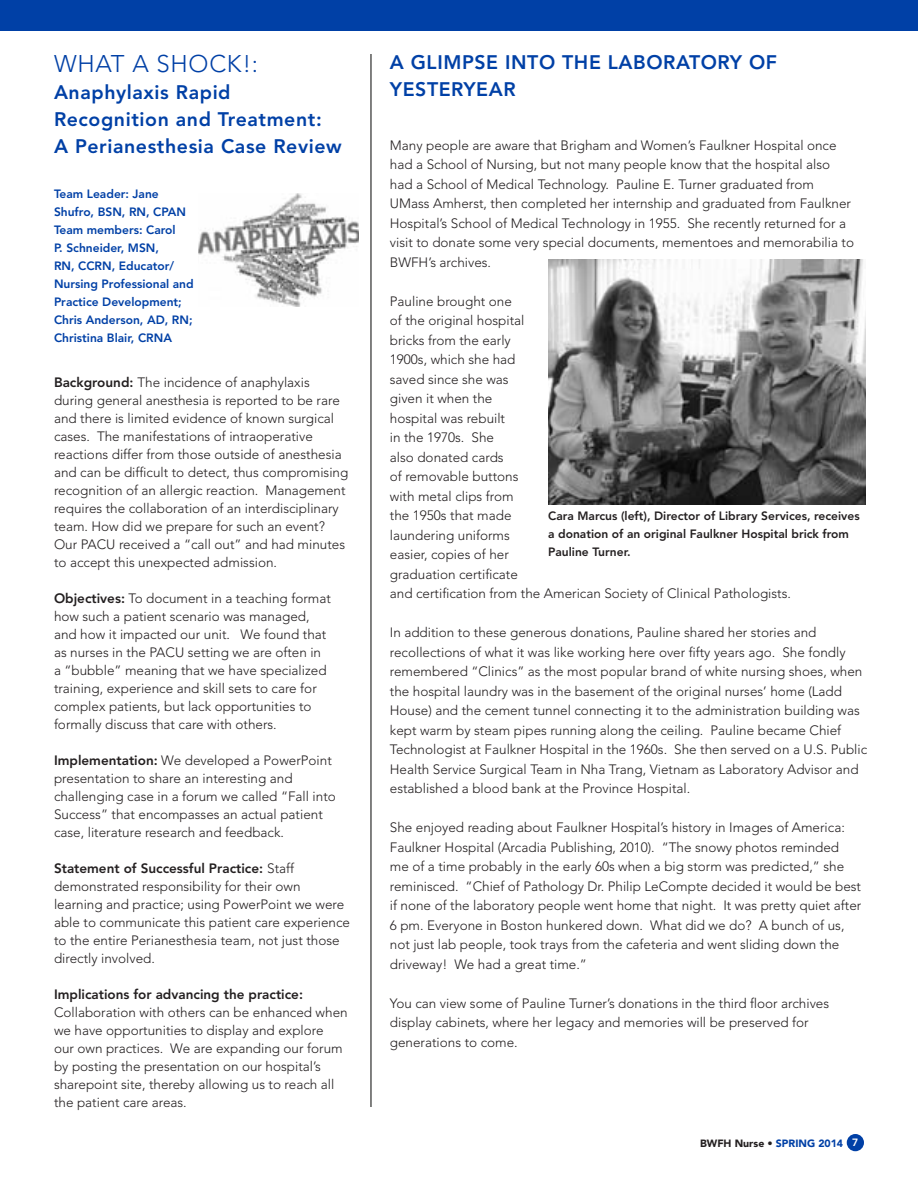
<style>
.page{position:relative;width:918px;height:1188px;background:#fff}
.page>*{position:absolute;margin:0;border:0;box-sizing:border-box;transform-origin:0 0}
.t1{font:300 24px "Avenir";letter-spacing:.03em;color:#0040a6}
.t2{font:800 19.5px/27px "Avenir";letter-spacing:.03em;color:#0040a6}
.t3{font:300 13.5px/19.5px "Avenir";color:#231f20}
.t4{font:800 13.5px "Avenir";color:#231f20}
.t5{font:800 12px/18px "Avenir";color:#0040a6}
.t6{font:800 12px/18px "Avenir";color:#231f20}
.t7{font:900 10.5px "Avenir";color:#231f20}
.s1{font-weight:800}
.s2{color:#0040a6}
.s3{font-weight:800;color:#fff}
</style>
<div class="page">
<div style="left:0;top:0;width:918px;height:31px;background:#0040a6"></div>
<div style="left:847px;top:1134px;width:17px;height:17px;background:#0040a6;border-radius:50%"></div>
<img style="left:549px;top:260px;width:316px;height:245px">
<img style="left:199px;top:193px;width:160px;height:113px">
<hr style="left:371px;top:54px;width:1px;height:1053px;background:#040503">
<h1 class="t1" style="left:54px;top:54px;width:206px">WHAT A SHOCK!:</h1>
<h2 class="t2" style="left:54px;top:81px;width:289px">Anaphylaxis Rapid<br>Recognition and Treatment:<br>A Perianesthesia Case Review</h2>
<p class="t5" style="left:54px;top:186px;width:141px">Team Leader: Jane<br>Shufro, BSN, RN, CPAN<br>Team members: Carol<br>P. Schneider, MSN,<br>RN, CCRN, Educator/<br>Nursing Professional and<br>Practice Development;<br>Chris Anderson, AD, RN;<br>Christina Blair, CRNA</p>
<p class="t3" style="left:54px;top:374px;width:296px;line-height:18px"><span class="s1">Background:</span> The incidence of anaphylaxis during general anesthesia is reported to be rare and there is limited evidence of known surgical cases. The manifestations of intraoperative reactions differ from those outside of anesthesia and can be difficult to detect, thus compromising recognition of an allergic reaction. Management requires the collaboration of an interdisciplinary team. How did we prepare for such an event?<br>Our PACU received a “call out” and had minutes to accept this unexpected admission.</p>
<p class="t3" style="left:54px;top:590px;width:278px;line-height:18px"><span class="s1">Objectives:</span> To document in a teaching format how such a patient scenario was managed, and how it impacted our unit. We found that as nurses in the PACU setting we are often in a “bubble” meaning that we have specialized training, experience and skill sets to care for complex patients, but lack opportunities to formally discuss that care with others.</p>
<p class="t3" style="left:54px;top:752px;width:283px;line-height:18px"><span class="s1">Implementation:</span> We developed a PowerPoint presentation to share an interesting and challenging case in a forum we called “Fall into Success” that encompasses an actual patient case, literature research and feedback.</p>
<p class="t3" style="left:54px;top:860px;width:298px;line-height:18px"><span class="s1">Statement of Successful Practice:</span> Staff demonstrated responsibility for their own learning and practice; using PowerPoint we were able to communicate this patient care experience to the entire Perianesthesia team, not just those directly involved.</p>
<p class="t4" style="left:54px;top:989px;width:251px">Implications for advancing the practice:</p>
<p class="t3" style="left:54px;top:1004px;width:295px;line-height:18px">Collaboration with others can be enhanced when we have opportunities to display and explore<br>our own practices. We are expanding our forum by posting the presentation on our hospital’s sharepoint site, thereby allowing us to reach all the patient care areas.</p>
<h2 class="t2" style="left:390px;top:50px;width:389px">A GLIMPSE INTO THE LABORATORY OF<br>YESTERYEAR</h2>
<p class="t3" style="left:390px;top:136px;width:466px">Many people are aware that Brigham and Women’s Faulkner Hospital once had a School of Nursing, but not many people know that the hospital also had a School of Medical Technology. Pauline E. Turner graduated from UMass Amherst, then completed her internship and graduated from Faulkner Hospital’s School of Medical Technology in 1955. She recently returned for a visit to donate some very special documents, mementoes and memorabilia to BWFH’s archives.</p>
<p class="t3" style="left:390px;top:292px;width:403px">Pauline brought one<br>of the original hospital<br>bricks from the early<br>1900s, which she had<br>saved since she was<br>given it when the<br>hospital was rebuilt<br>in the 1970s. She<br>also donated cards<br>of removable buttons<br>with metal clips from<br>the 1950s that made<br>laundering uniforms<br>easier, copies of her<br>graduation certificate<br>and certification from the American Society of Clinical Pathologists.</p>
<p class="t3" style="left:390px;top:624px;width:479px">In addition to these generous donations, Pauline shared her stories and recollections of what it was like working here over fifty years ago. She fondly remembered “Clinics” as the most popular brand of white nursing shoes, when the hospital laundry was in the basement of the original nurses’ home (Ladd House) and the cement tunnel connecting it to the administration building was kept warm by steam pipes running along the ceiling. Pauline became Chief Technologist at Faulkner Hospital in the 1960s. She then served on a U.S. Public Health Service Surgical Team in Nha Trang, Vietnam as Laboratory Advisor and established a blood bank at the Province Hospital.</p>
<p class="t3" style="left:390px;top:819px;width:473px">She enjoyed reading about Faulkner Hospital’s history in Images of America:<br>Faulkner Hospital (Arcadia Publishing, 2010). “The snowy photos reminded me of a time probably in the early 60s when a big storm was predicted,” she reminisced. “Chief of Pathology Dr. Philip LeCompte decided it would be best if none of the laboratory people went home that night. It was pretty quiet after 6 pm. Everyone in Boston hunkered down. What did we do? A bunch of us, not just lab people, took trays from the cafeteria and went sliding down the driveway! We had a great time.”</p>
<p class="t3" style="left:390px;top:994px;width:441px">You can view some of Pauline Turner’s donations in the third floor archives display cabinets, where her legacy and memories will be preserved for generations to come.</p>
<p class="t6" style="left:548px;top:508px;width:313px">Cara Marcus (left), Director of Library Services, receives a donation of an original Faulkner Hospital brick from<br>Pauline Turner.</p>
<p class="t7" style="left:700px;top:1139px;width:160px">BWFH Nurse • <span class="s2">SPRING 2014</span> <span class="s3">7</span></p>
</div>
